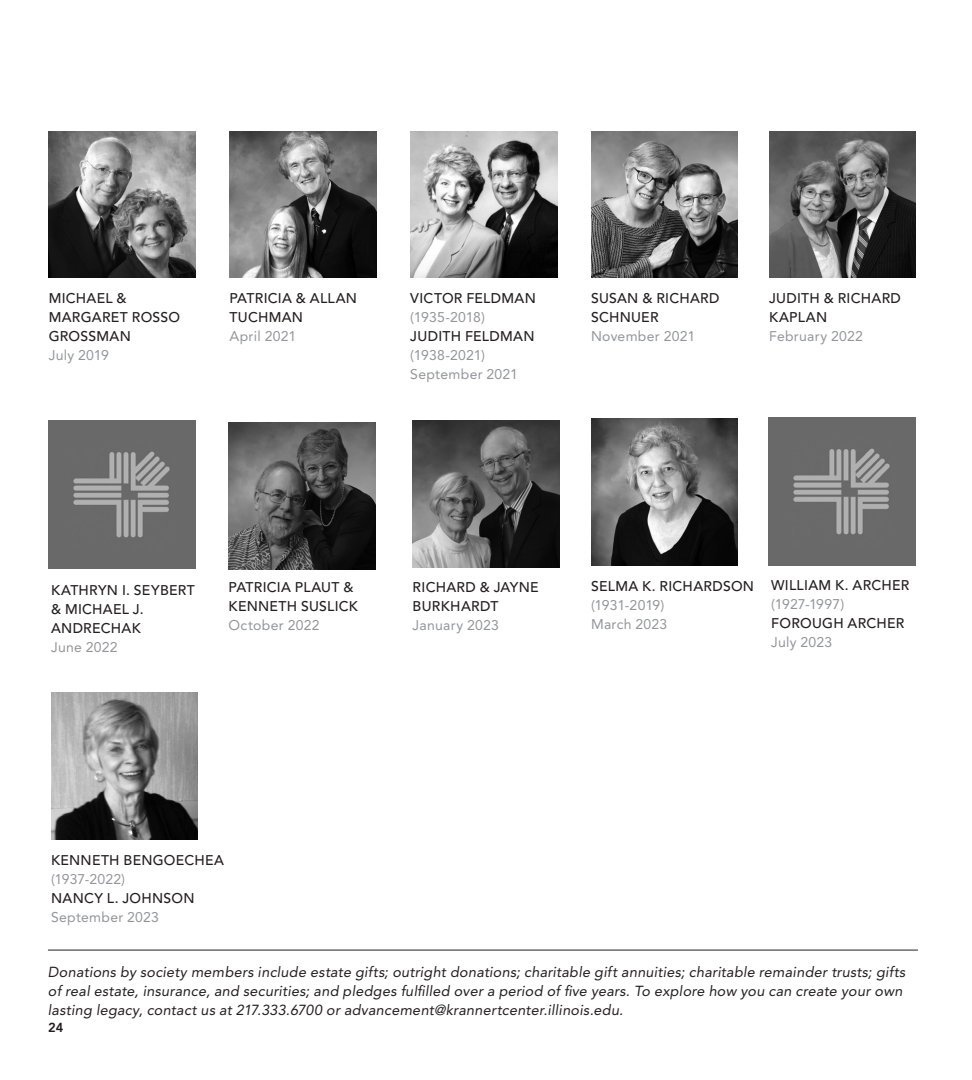
<style>
.page{position:relative;width:972px;height:1080px;background:#fff}
.page>*{position:absolute;margin:0;border:0;box-sizing:border-box;transform-origin:0 0}
.t1{font:italic 14.4px/18.8px "Avenir LT Pro";letter-spacing:.015em;color:#231f20}
.t2{font:500 14px/19px "Avenir LT Pro";letter-spacing:.02em;color:#231f20}
.t3{font:14px/19px "Avenir LT Pro";letter-spacing:.015em;color:#939598}
.t4{font:800 13px "Avenir LT Pro";color:#231f20}
</style>
<div class="page">
<img style="left:49px;top:131px;width:147px;height:147px">
<hr style="left:48px;top:950px;width:870px;height:1px;background:#231f20">
<img style="left:230px;top:131px;width:146px;height:147px">
<img style="left:410px;top:131px;width:147px;height:147px">
<img style="left:591px;top:131px;width:147px;height:147px">
<img style="left:769px;top:131px;width:147px;height:147px">
<img style="left:51px;top:693px;width:147px;height:147px">
<img style="left:229px;top:423px;width:146px;height:147px">
<img style="left:591px;top:418px;width:147px;height:147px">
<img style="left:413px;top:420px;width:146px;height:147px">
<img style="left:49px;top:421px;width:147px;height:147px">
<img style="left:768px;top:418px;width:147px;height:147px">
<p class="t2" style="left:49px;top:289px;width:133px">MICHAEL &amp;<br>MARGARET ROSSO<br>GROSSMAN</p>
<p class="t3" style="left:49px;top:346px;width:62px">July 2019</p>
<p class="t2" style="left:230px;top:289px;width:129px">PATRICIA &amp; ALLAN<br>TUCHMAN</p>
<p class="t3" style="left:230px;top:327px;width:68px">April 2021</p>
<p class="t2" style="left:410px;top:289px;width:127px">VICTOR FELDMAN</p>
<p class="t3" style="left:410px;top:308px;width:76px">(1935-2018)</p>
<p class="t2" style="left:410px;top:327px;width:126px">JUDITH FELDMAN</p>
<p class="t3" style="left:410px;top:346px;width:109px">(1938-2021)<br>September 2021</p>
<p class="t2" style="left:591px;top:289px;width:130px">SUSAN &amp; RICHARD<br>SCHNUER</p>
<p class="t3" style="left:591px;top:327px;width:106px">November 2021</p>
<p class="t2" style="left:769px;top:289px;width:134px">JUDITH &amp; RICHARD<br>KAPLAN</p>
<p class="t3" style="left:769px;top:327px;width:95px">February 2022</p>
<p class="t2" style="left:51px;top:581px;width:145px">KATHRYN I. SEYBERT &amp; MICHAEL J.<br>ANDRECHAK</p>
<p class="t3" style="left:51px;top:638px;width:68px">June 2022</p>
<p class="t2" style="left:229px;top:578px;width:131px">PATRICIA PLAUT &amp;<br>KENNETH SUSLICK</p>
<p class="t3" style="left:229px;top:616px;width:92px">October 2022</p>
<p class="t2" style="left:413px;top:578px;width:128px">RICHARD &amp; JAYNE<br>BURKHARDT</p>
<p class="t3" style="left:413px;top:616px;width:88px">January 2023</p>
<p class="t2" style="left:591px;top:577px;width:165px">SELMA K. RICHARDSON</p>
<p class="t3" style="left:591px;top:595px;width:78px">(1931-2019)<br>March 2023</p>
<p class="t2" style="left:771px;top:576px;width:140px">WILLIAM K. ARCHER</p>
<p class="t3" style="left:771px;top:595px;width:75px">(1927-1997)</p>
<p class="t2" style="left:771px;top:614px;width:135px">FOROUGH ARCHER</p>
<p class="t3" style="left:771px;top:633px;width:63px">July 2023</p>
<p class="t2" style="left:51px;top:851px;width:175px">KENNETH BENGOECHEA</p>
<p class="t3" style="left:51px;top:870px;width:76px">(1937-2022)</p>
<p class="t2" style="left:51px;top:889px;width:145px">NANCY L. JOHNSON</p>
<p class="t3" style="left:51px;top:908px;width:110px">September 2023</p>
<p class="t1" style="left:48px;top:963px;width:859px">Donations by society members include estate gifts; outright donations; charitable gift annuities; charitable remainder trusts; gifts of real estate, insurance, and securities; and pledges fulfilled over a period of five years. To explore how you can create your own lasting legacy, contact us at 217.333.6700 or advancement@krannertcenter.illinois.edu.</p>
<p class="t4" style="left:48px;top:1020px;width:17px">24</p>
</div>
